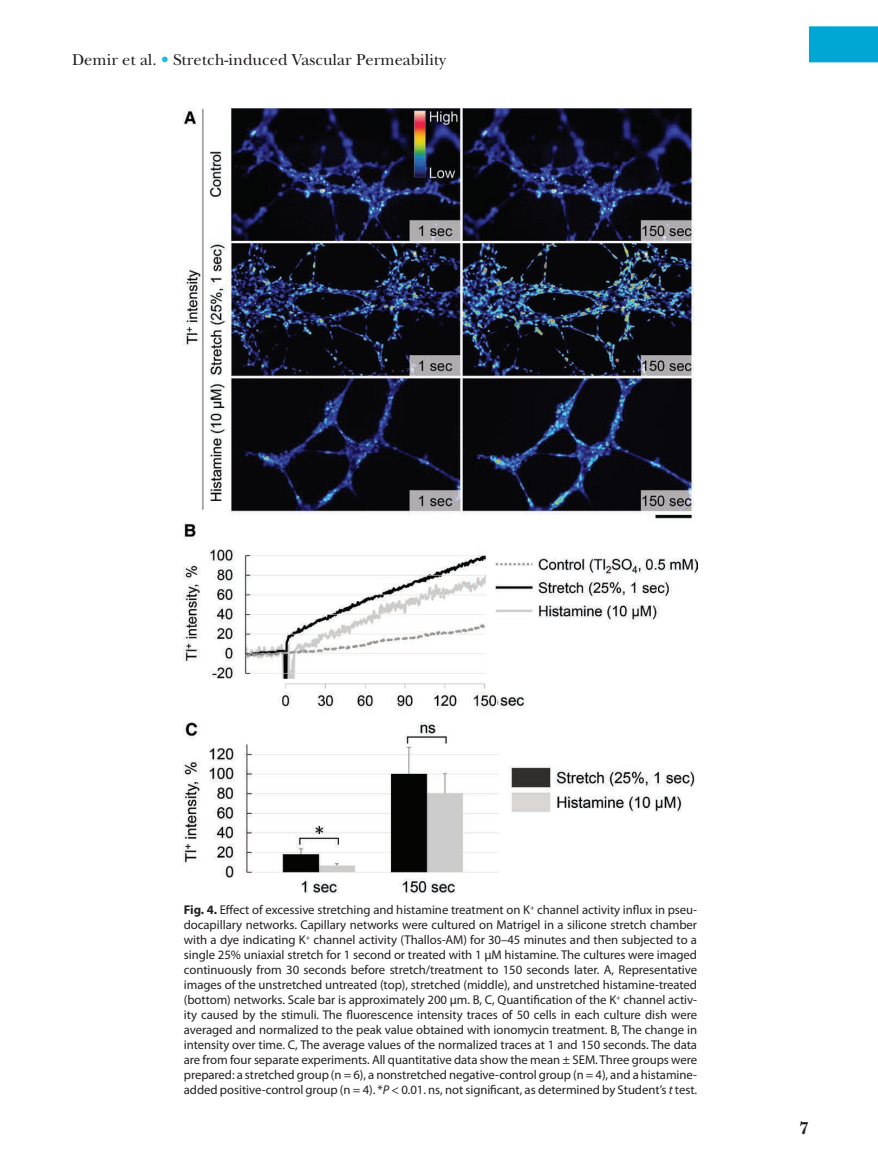
<style>
.page{position:relative;width:878px;height:1175px;background:#fff}
.page>*{position:absolute;margin:0;border:0;box-sizing:border-box;transform-origin:0 0}
.t1{font:700 18px "New Baskerville Std";color:#231f20}
.t2{font:16.5px "New Baskerville Std";color:#231f20}
.t3{font:12.75px/15px "Myriad Pro";letter-spacing:-.005em;color:#231f20;text-align:justify}
.s1{color:#1cbbe0}
.s2{font-weight:700}
.s3{font-style:italic}
</style>
<div class="page">
<div style="left:808px;top:26px;width:70px;height:36px;background:#00a7d5"></div>
<img style="left:184px;top:108px;width:513px;height:785px">
<p class="t2" style="left:72px;top:50px;width:375px">Demir et al. <span class="s1">•</span> Stretch-induced Vascular Permeability</p>
<p class="t3" style="left:184px;top:902px;width:515px"><span class="s2">Fig. 4.</span> Effect of excessive stretching and histamine treatment on K<sup>+</sup> channel activity influx in pseu&shy;docapillary networks. Capillary networks were cultured on Matrigel in a silicone stretch chamber with a dye indicating K<sup>+</sup> channel activity (Thallos-AM) for 30–45 minutes and then subjected to a single 25% uniaxial stretch for 1 second or treated with 1 µM histamine. The cultures were imaged continuously from 30 seconds before stretch/treatment to 150 seconds later. A, Representative images of the unstretched untreated (top), stretched (middle), and unstretched histamine-treated (bottom) networks. Scale bar is approximately 200 µm. B, C, Quantification of the K<sup>+</sup> channel activ&shy;ity caused by the stimuli. The fluorescence intensity traces of 50 cells in each culture dish were averaged and normalized to the peak value obtained with ionomycin treatment. B, The change in intensity over time. C, The average values of the normalized traces at 1 and 150 seconds. The data are from four separate experiments. All quantitative data show the mean ± SEM. Three groups were prepared: a stretched group (n = 6), a nonstretched negative-control group (n = 4), and a histamine&shy;added positive-control group (n = 4). *<span class="s3">P</span> &lt; 0.01. ns, not significant, as determined by Student’s <span class="s3">t</span> test.</p>
<h1 class="t1" style="left:799px;top:1118px;width:11px">7</h1>
</div>
